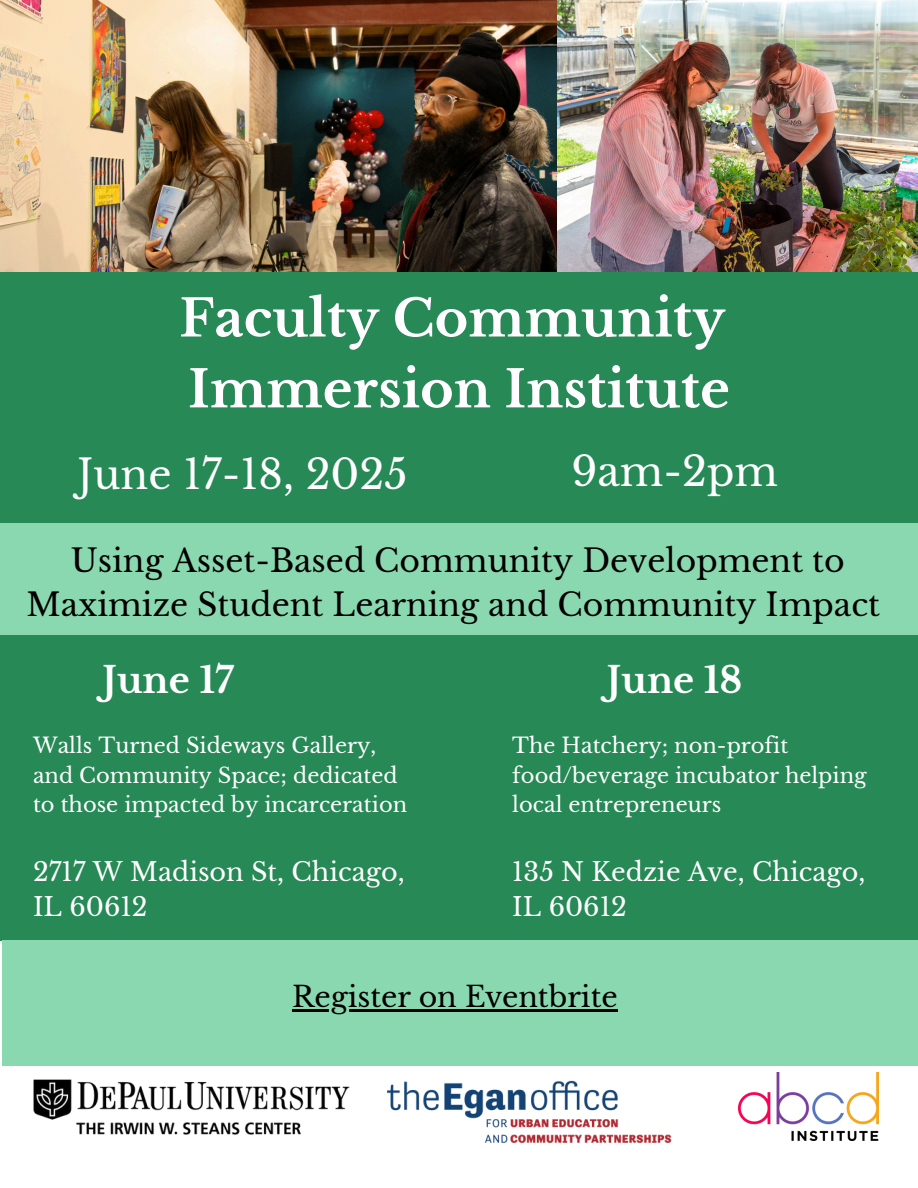
<style>
.page{position:relative;width:918px;height:1188px;background:#fff}
.page>*{position:absolute;margin:0;border:0;box-sizing:border-box;transform-origin:0 0}
.t1{font:700 51px/70.8px "Libre Baskerville";color:#fffdff}
.t2{font:40.5px "Libre Baskerville";color:#fff}
.t3{font:700 36px "Libre Baskerville";color:#fff}
.t4{font:31.5px/43.8px "Libre Baskerville";color:#000;text-align:center}
.t5{font:28.5px "Libre Baskerville";color:#000}
.t6{font:25.5px/34.8px "Libre Baskerville";color:#fff}
.t7{font:21px/29.2px "Libre Baskerville";color:#fff}
</style>
<div class="page">
<div style="left:0;top:271px;width:918px;height:253px;background:#268956"></div>
<div style="left:0;top:524px;width:918px;height:125px;background:#8ad8b0"></div>
<div style="left:0;top:636px;width:918px;height:305px;background:#268956"></div>
<img style="left:33px;top:1079px;width:317px;height:56px">
<img style="left:739px;top:1072px;width:139px;height:69px">
<img style="left:387px;top:1080px;width:285px;height:63px">
<img style="left:0;top:0;width:558px;height:271px">
<img style="left:558px;top:0;width:360px;height:271px">
<div style="left:2px;top:941px;width:916px;height:125px;background:#8ad8b0"></div>
<hr style="left:292px;top:1009px;width:326px;height:2px;background:#000">
<h3 class="t1" style="left:179px;top:283px;width:552px">Faculty Community<br>Immersion Institute</h3>
<p class="t2" style="left:78px;top:449px;width:331px">June 17-18, 2025</p>
<h5 class="t2" style="left:571px;top:447px;width:208px">9am-2pm</h5>
<h4 class="t4" style="left:26px;top:539px;width:855px">Using Asset-Based Community Development to<br>Maximize Student Learning and Community Impact</h4>
<h3 class="t3" style="left:102px;top:658px;width:133px">June 17</h3>
<p class="t3" style="left:607px;top:658px;width:137px">June 18</p>
<h5 class="t7" style="left:33px;top:731px;width:376px">Walls Turned Sideways Gallery, and Community Space; dedicated to those impacted by incarceration</h5>
<h4 class="t7" style="left:512px;top:731px;width:356px">The Hatchery; non-profit food/beverage incubator helping local entrepreneurs</h4>
<p class="t6" style="left:33px;top:854px;width:373px">2717 W Madison St, Chicago,<br>IL 60612</p>
<p class="t6" style="left:512px;top:854px;width:355px">135 N Kedzie Ave, Chicago,<br>IL 60612</p>
<p class="t5" style="left:292px;top:979px;width:327px">Register on Eventbrite</p>
</div>
